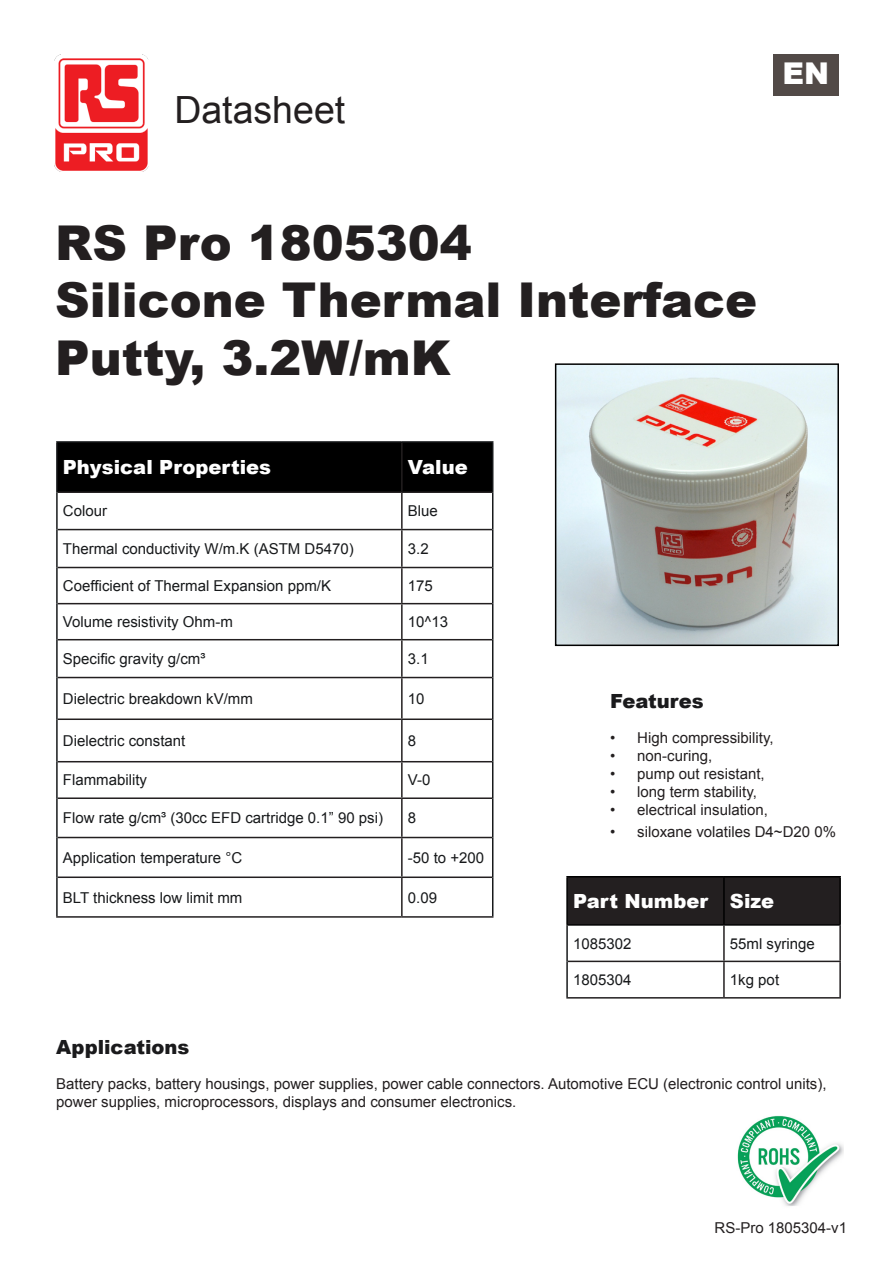
<style>
.page{position:relative;width:893px;height:1263px;background:#fff}
.page>*{position:absolute;margin:0;border:0;box-sizing:border-box;transform-origin:0 0}
.t1{font:900 48px/57.6px "Arial";color:#231f20}
.t2{font:37.5px "Arial";color:#231f20}
.t3{font:900 30px "Arial";color:#fff}
.Table_heading_white{font:900 19.5px "Arial";color:#fff}
.Heading_1{font:900 19.5px "Arial";color:#1a1a1c}
.Table_contents{font:15px "Arial";color:#17191b}
.Heading_1-2{font:15px/18px "Arial";color:#231f20}
</style>
<div class="page">
<div style="left:774px;top:54px;width:65px;height:42px;background:#524a47"></div>
<img style="left:54px;top:54px;width:94px;height:117px">
<img style="left:558px;top:366px;width:278px;height:277px">
<div style="left:555px;top:363px;width:284px;height:283px;border:2px solid #000"></div>
<img style="left:737px;top:1116px;width:106px;height:90px">
<div style="left:568px;top:877px;width:271px;height:47px;background:#231f20"></div>
<hr style="left:723px;top:926px;width:2px;height:35px;background:#231f20">
<hr style="left:839px;top:926px;width:2px;height:35px;background:#231f20">
<hr style="left:568px;top:961px;width:156px;height:1px;background:#231f20">
<hr style="left:724px;top:961px;width:117px;height:1px;background:#231f20">
<hr style="left:723px;top:962px;width:2px;height:35px;background:#231f20">
<hr style="left:839px;top:962px;width:2px;height:35px;background:#231f20">
<hr style="left:566px;top:997px;width:158px;height:1px;background:#231f20">
<hr style="left:724px;top:997px;width:117px;height:1px;background:#231f20">
<hr style="left:566px;top:926px;width:2px;height:35px;background:#17191b">
<hr style="left:566px;top:961px;width:2px;height:36px;background:#17191b">
<hr style="left:566px;top:876px;width:158px;height:1px;background:#000">
<hr style="left:566px;top:877px;width:2px;height:47px;background:#000">
<hr style="left:724px;top:876px;width:117px;height:1px;background:#000">
<hr style="left:723px;top:877px;width:2px;height:47px;background:#000">
<hr style="left:839px;top:877px;width:2px;height:47px;background:#000">
<hr style="left:566px;top:924px;width:158px;height:2px;background:#000">
<hr style="left:724px;top:924px;width:117px;height:2px;background:#000">
<div style="left:58px;top:443px;width:434px;height:48px;background:#000"></div>
<hr style="left:401px;top:443px;width:2px;height:48px;background:#231f20">
<hr style="left:58px;top:491px;width:344px;height:2px;background:#231f20">
<hr style="left:402px;top:491px;width:90px;height:2px;background:#231f20">
<hr style="left:401px;top:493px;width:2px;height:36px;background:#231f20">
<hr style="left:58px;top:529px;width:344px;height:1px;background:#231f20">
<hr style="left:402px;top:529px;width:90px;height:1px;background:#231f20">
<hr style="left:401px;top:530px;width:2px;height:37px;background:#231f20">
<hr style="left:58px;top:567px;width:344px;height:1px;background:#231f20">
<hr style="left:402px;top:567px;width:90px;height:1px;background:#231f20">
<hr style="left:401px;top:568px;width:2px;height:35px;background:#231f20">
<hr style="left:58px;top:603px;width:344px;height:1px;background:#231f20">
<hr style="left:402px;top:603px;width:90px;height:1px;background:#231f20">
<hr style="left:401px;top:604px;width:2px;height:35px;background:#231f20">
<hr style="left:58px;top:639px;width:344px;height:1px;background:#231f20">
<hr style="left:402px;top:639px;width:90px;height:1px;background:#231f20">
<hr style="left:401px;top:640px;width:2px;height:37px;background:#231f20">
<hr style="left:58px;top:677px;width:344px;height:1px;background:#231f20">
<hr style="left:402px;top:677px;width:90px;height:1px;background:#231f20">
<hr style="left:401px;top:678px;width:2px;height:40px;background:#231f20">
<hr style="left:58px;top:718px;width:344px;height:2px;background:#231f20">
<hr style="left:402px;top:718px;width:90px;height:2px;background:#231f20">
<hr style="left:401px;top:720px;width:2px;height:41px;background:#231f20">
<hr style="left:58px;top:761px;width:344px;height:1px;background:#231f20">
<hr style="left:402px;top:761px;width:90px;height:1px;background:#231f20">
<hr style="left:401px;top:762px;width:2px;height:35px;background:#231f20">
<hr style="left:58px;top:797px;width:344px;height:2px;background:#231f20">
<hr style="left:402px;top:797px;width:90px;height:2px;background:#231f20">
<hr style="left:401px;top:799px;width:2px;height:38px;background:#231f20">
<hr style="left:58px;top:837px;width:344px;height:1px;background:#231f20">
<hr style="left:402px;top:837px;width:90px;height:1px;background:#231f20">
<hr style="left:401px;top:838px;width:2px;height:38px;background:#231f20">
<hr style="left:58px;top:876px;width:344px;height:2px;background:#231f20">
<hr style="left:402px;top:876px;width:90px;height:2px;background:#231f20">
<hr style="left:401px;top:878px;width:2px;height:38px;background:#231f20">
<hr style="left:56px;top:916px;width:346px;height:2px;background:#231f20">
<hr style="left:402px;top:916px;width:91px;height:2px;background:#231f20">
<hr style="left:56px;top:441px;width:346px;height:2px;background:#17191b">
<hr style="left:56px;top:443px;width:2px;height:49px;background:#17191b">
<hr style="left:402px;top:441px;width:91px;height:2px;background:#17191b">
<hr style="left:492px;top:443px;width:1px;height:49px;background:#17191b">
<hr style="left:56px;top:492px;width:2px;height:38px;background:#17191b">
<hr style="left:492px;top:492px;width:1px;height:38px;background:#17191b">
<hr style="left:56px;top:530px;width:2px;height:37px;background:#17191b">
<hr style="left:492px;top:530px;width:1px;height:37px;background:#17191b">
<hr style="left:56px;top:567px;width:2px;height:37px;background:#17191b">
<hr style="left:492px;top:567px;width:1px;height:37px;background:#17191b">
<hr style="left:56px;top:604px;width:2px;height:36px;background:#17191b">
<hr style="left:492px;top:604px;width:1px;height:36px;background:#17191b">
<hr style="left:56px;top:640px;width:2px;height:37px;background:#17191b">
<hr style="left:492px;top:640px;width:1px;height:37px;background:#17191b">
<hr style="left:56px;top:677px;width:2px;height:42px;background:#17191b">
<hr style="left:492px;top:677px;width:1px;height:42px;background:#17191b">
<hr style="left:56px;top:719px;width:2px;height:43px;background:#17191b">
<hr style="left:492px;top:719px;width:1px;height:43px;background:#17191b">
<hr style="left:56px;top:762px;width:2px;height:36px;background:#17191b">
<hr style="left:492px;top:762px;width:1px;height:36px;background:#17191b">
<hr style="left:56px;top:798px;width:2px;height:39px;background:#17191b">
<hr style="left:492px;top:798px;width:1px;height:39px;background:#17191b">
<hr style="left:56px;top:837px;width:2px;height:40px;background:#17191b">
<hr style="left:492px;top:837px;width:1px;height:40px;background:#17191b">
<hr style="left:56px;top:877px;width:2px;height:39px;background:#17191b">
<hr style="left:492px;top:877px;width:1px;height:39px;background:#17191b">
<h2 class="t2" style="left:174px;top:84px;width:172px">Datasheet</h2>
<h3 class="t3" style="left:782px;top:52px;width:48px">EN</h3>
<h1 class="t1" style="left:55px;top:212px;width:703px">RS Pro 1805304<br>Silicone Thermal Interface<br>Putty, 3.2W/mK</h1>
<p class="Table_heading_white" style="left:63px;top:453px;width:210px">Physical Properties</p>
<p class="Table_heading_white" style="left:408px;top:453px;width:61px">Value</p>
<p class="Table_contents" style="left:63px;top:501px;width:46px">Colour</p>
<p class="Table_contents" style="left:408px;top:501px;width:32px">Blue</p>
<p class="Table_contents" style="left:63px;top:538px;width:292px">Thermal conductivity W/m.K (ASTM D5470)</p>
<p class="Table_contents" style="left:408px;top:538px;width:22px">3.2</p>
<p class="Table_contents" style="left:63px;top:575px;width:270px">Coefficient of Thermal Expansion ppm/K</p>
<p class="Table_contents" style="left:408px;top:575px;width:27px">175</p>
<p class="Table_contents" style="left:63px;top:611px;width:172px">Volume resistivity Ohm-m</p>
<p class="Table_contents" style="left:408px;top:611px;width:42px">10^13</p>
<p class="Table_contents" style="left:63px;top:648px;width:144px">Specific gravity g/cm³</p>
<p class="Table_contents" style="left:408px;top:648px;width:22px">3.1</p>
<p class="Table_contents" style="left:63px;top:688px;width:192px">Dielectric breakdown kV/mm</p>
<p class="Table_contents" style="left:408px;top:688px;width:18px">10</p>
<p class="Table_contents" style="left:63px;top:730px;width:124px">Dielectric constant</p>
<p class="Table_contents" style="left:408px;top:730px;width:10px">8</p>
<p class="Table_contents" style="left:63px;top:770px;width:86px">Flammability</p>
<p class="Table_contents" style="left:408px;top:770px;width:24px">V-0</p>
<p class="Table_contents" style="left:63px;top:808px;width:322px">Flow rate g/cm³ (30cc EFD cartridge 0.1” 90 psi)</p>
<p class="Table_contents" style="left:408px;top:808px;width:10px">8</p>
<p class="Table_contents" style="left:63px;top:847px;width:181px">Application temperature °C</p>
<p class="Table_contents" style="left:408px;top:847px;width:78px">-50 to +200</p>
<p class="Table_contents" style="left:63px;top:887px;width:181px">BLT thickness low limit mm</p>
<p class="Table_contents" style="left:408px;top:887px;width:31px">0.09</p>
<p class="Heading_1" style="left:610px;top:687px;width:95px">Features</p>
<p class="Heading_1-2" style="left:610px;top:729px;width:165px">• High compressibility,</p>
<p class="Heading_1-2" style="left:610px;top:747px;width:104px">• non-curing,</p>
<p class="Heading_1-2" style="left:610px;top:765px;width:156px">• pump out resistant,</p>
<p class="Heading_1-2" style="left:610px;top:783px;width:148px">• long term stability,</p>
<p class="Heading_1-2" style="left:610px;top:801px;width:159px">• electrical insulation,</p>
<p class="Heading_1-2" style="left:610px;top:823px;width:227px">• siloxane volatiles D4~D20 0%</p>
<p class="Table_heading_white" style="left:573px;top:887px;width:136px">Part Number</p>
<p class="Table_heading_white" style="left:730px;top:887px;width:46px">Size</p>
<p class="Table_contents" style="left:573px;top:933px;width:60px">1085302</p>
<p class="Table_contents" style="left:730px;top:933px;width:87px">55ml syringe</p>
<p class="Table_contents" style="left:573px;top:969px;width:60px">1805304</p>
<p class="Table_contents" style="left:730px;top:969px;width:51px">1kg pot</p>
<p class="Heading_1" style="left:56px;top:1033px;width:135px">Applications</p>
<p class="Heading_1-2" style="left:56px;top:1074px;width:772px">Battery packs, battery housings, power supplies, power cable connectors. Automotive ECU (electronic control units), power supplies, microprocessors, displays and consumer electronics.</p>
<p class="Heading_1-2" style="left:714px;top:1219px;width:134px">RS-Pro 1805304-v1</p>
</div>
